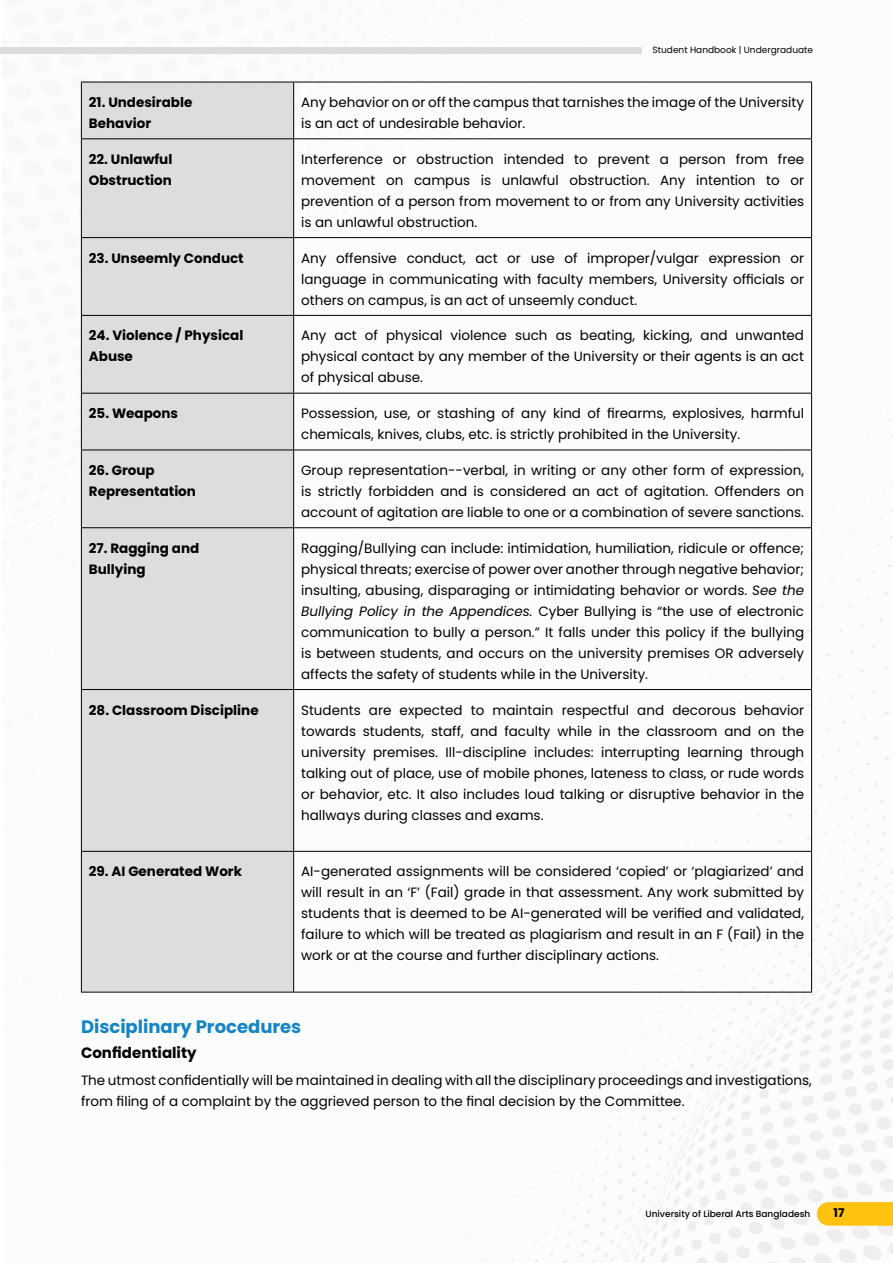
<style>
.page{position:relative;width:893px;height:1263px;background:#fff}
.page>*{position:absolute;margin:0;border:0;box-sizing:border-box;transform-origin:0 0}
.t1{font:700 18px "Poppins";color:#1484c3}
.t2{font:700 15px "Poppins";color:#000}
.t3{font:13.5px/21px "Poppins";color:#000;text-align:justify}
.t4{font:700 13.5px/21px "Poppins";color:#000}
.t5{font:700 12px "Poppins";color:#000}
.t6{font:500 9px "Poppins";color:#000101}
.t7{font:9px "Poppins";color:#000}
.s1{font-style:italic}
</style>
<div class="page">
<img style="left:80px;top:81px;width:812px;height:1181px">
<svg style="left:817px;top:1202px;width:76px;height:24px;background:#fec419"></svg>
<div style="left:0;top:47px;width:642px;height:7px;background:#dedddc"></div>
<div style="left:82px;top:83px;width:211px;height:909px;background:#dedddc"></div>
<hr style="left:81px;top:82px;width:213px;height:1px;background:#000">
<hr style="left:294px;top:82px;width:518px;height:1px;background:#000">
<hr style="left:81px;top:138px;width:213px;height:1px;background:#000">
<hr style="left:294px;top:138px;width:518px;height:1px;background:#000">
<hr style="left:81px;top:237px;width:213px;height:1px;background:#000">
<hr style="left:294px;top:237px;width:518px;height:1px;background:#000">
<hr style="left:81px;top:315px;width:213px;height:1px;background:#000">
<hr style="left:294px;top:315px;width:518px;height:1px;background:#000">
<hr style="left:81px;top:393px;width:213px;height:1px;background:#000">
<hr style="left:294px;top:393px;width:518px;height:1px;background:#000">
<hr style="left:81px;top:450px;width:213px;height:1px;background:#000">
<hr style="left:294px;top:450px;width:518px;height:1px;background:#000">
<hr style="left:81px;top:527px;width:213px;height:1px;background:#000">
<hr style="left:294px;top:527px;width:518px;height:1px;background:#000">
<hr style="left:81px;top:689px;width:213px;height:1px;background:#000">
<hr style="left:294px;top:689px;width:518px;height:1px;background:#000">
<hr style="left:81px;top:851px;width:213px;height:1px;background:#000">
<hr style="left:294px;top:851px;width:518px;height:1px;background:#000">
<hr style="left:81px;top:992px;width:213px;height:1px;background:#000">
<hr style="left:294px;top:992px;width:518px;height:1px;background:#000">
<hr style="left:81px;top:82px;width:1px;height:56px;background:#000">
<hr style="left:81px;top:139px;width:1px;height:98px;background:#000">
<hr style="left:81px;top:238px;width:1px;height:77px;background:#000">
<hr style="left:81px;top:316px;width:1px;height:77px;background:#000">
<hr style="left:81px;top:394px;width:1px;height:56px;background:#000">
<hr style="left:81px;top:450px;width:1px;height:77px;background:#000">
<hr style="left:81px;top:528px;width:1px;height:161px;background:#000">
<hr style="left:81px;top:690px;width:1px;height:161px;background:#000">
<hr style="left:81px;top:852px;width:1px;height:140px;background:#000">
<hr style="left:293px;top:82px;width:1px;height:56px;background:#000">
<hr style="left:811px;top:82px;width:1px;height:56px;background:#000">
<hr style="left:293px;top:139px;width:1px;height:98px;background:#000">
<hr style="left:811px;top:139px;width:1px;height:98px;background:#000">
<hr style="left:293px;top:238px;width:1px;height:77px;background:#000">
<hr style="left:811px;top:238px;width:1px;height:77px;background:#000">
<hr style="left:293px;top:316px;width:1px;height:77px;background:#000">
<hr style="left:811px;top:316px;width:1px;height:77px;background:#000">
<hr style="left:293px;top:394px;width:1px;height:56px;background:#000">
<hr style="left:811px;top:394px;width:1px;height:56px;background:#000">
<hr style="left:293px;top:450px;width:1px;height:77px;background:#000">
<hr style="left:811px;top:450px;width:1px;height:77px;background:#000">
<hr style="left:293px;top:528px;width:1px;height:161px;background:#000">
<hr style="left:811px;top:528px;width:1px;height:161px;background:#000">
<hr style="left:293px;top:690px;width:1px;height:161px;background:#000">
<hr style="left:811px;top:690px;width:1px;height:161px;background:#000">
<hr style="left:293px;top:852px;width:1px;height:140px;background:#000">
<hr style="left:811px;top:852px;width:1px;height:140px;background:#000">
<p class="t7" style="left:653px;top:45px;width:162px">Student Handbook | Undergraduate</p>
<p class="t4" style="left:89px;top:92px;width:105px">21. Undesirable<br>Behavior</p>
<p class="t3" style="left:301px;top:92px;width:504px">Any behavior on or off the campus that tarnishes the image of the University is an act of undesirable behavior.</p>
<p class="t4" style="left:89px;top:149px;width:85px">22. Unlawful<br>Obstruction</p>
<p class="t3" style="left:301px;top:149px;width:504px">Interference or obstruction intended to prevent a person from free movement on campus is unlawful obstruction. Any intention to or prevention of a person from movement to or from any University activities is an unlawful obstruction.</p>
<p class="t4" style="left:89px;top:247px;width:156px">23. Unseemly Conduct</p>
<p class="t3" style="left:301px;top:247px;width:504px">Any offensive conduct, act or use of improper/vulgar expression or language in communicating with faculty members, University officials or others on campus, is an act of unseemly conduct.</p>
<p class="t4" style="left:89px;top:325px;width:156px">24. Violence / Physical<br>Abuse</p>
<p class="t3" style="left:301px;top:325px;width:504px">Any act of physical violence such as beating, kicking, and unwanted physical contact by any member of the University or their agents is an act of physical abuse.</p>
<p class="t4" style="left:89px;top:403px;width:91px">25. Weapons</p>
<p class="t3" style="left:301px;top:403px;width:504px">Possession, use, or stashing of any kind of firearms, explosives, harmful chemicals, knives, clubs, etc. is strictly prohibited in the University.</p>
<p class="t4" style="left:89px;top:460px;width:109px">26. Group<br>Representation</p>
<p class="t3" style="left:301px;top:460px;width:504px">Group representation--verbal, in writing or any other form of expression, is strictly forbidden and is considered an act of agitation. Offenders on account of agitation are liable to one or a combination of severe sanctions.</p>
<p class="t4" style="left:89px;top:538px;width:112px">27. Ragging and<br>Bullying</p>
<p class="t3" style="left:301px;top:538px;width:504px">Ragging/Bullying can include: intimidation, humiliation, ridicule or offence; physical threats; exercise of power over another through negative behavior; insulting, abusing, disparaging or intimidating behavior or words. <span class="s1">See the Bullying Policy in the Appendices.</span> Cyber Bullying is “the use of electronic communication to bully a person.” It falls under this policy if the bullying is between students, and occurs on the university premises OR adversely affects the safety of students while in the University.</p>
<p class="t4" style="left:89px;top:699px;width:171px">28. Classroom Discipline</p>
<p class="t3" style="left:301px;top:699px;width:504px">Students are expected to maintain respectful and decorous behavior towards students, staff, and faculty while in the classroom and on the university premises. Ill-discipline includes: interrupting learning through talking out of place, use of mobile phones, lateness to class, or rude words or behavior, etc. It also includes loud talking or disruptive behavior in the hallways during classes and exams.</p>
<p class="t4" style="left:89px;top:861px;width:155px">29. AI Generated Work</p>
<p class="t3" style="left:301px;top:861px;width:504px">AI-generated assignments will be considered ‘copied’ or ‘plagiarized’ and will result in an ‘F’ (Fail) grade in that assessment. Any work submitted by students that is deemed to be AI-generated will be verified and validated, failure to which will be treated as plagiarism and result in an F (Fail) in the work or at the course and further disciplinary actions.</p>
<h1 class="t1" style="left:81px;top:1016px;width:222px">Disciplinary Procedures</h1>
<p class="t2" style="left:81px;top:1044px;width:117px">Confidentiality</p>
<p class="t3" style="left:81px;top:1070px;width:732px">The utmost confidentially will be maintained in dealing with all the disciplinary proceedings and investigations, from filing of a complaint by the aggrieved person to the final decision by the Committee.</p>
<p class="t6" style="left:645px;top:1209px;width:166px">University of Liberal Arts Bangladesh</p>
<p class="t5" style="left:833px;top:1206px;width:12px">17</p>
</div>
